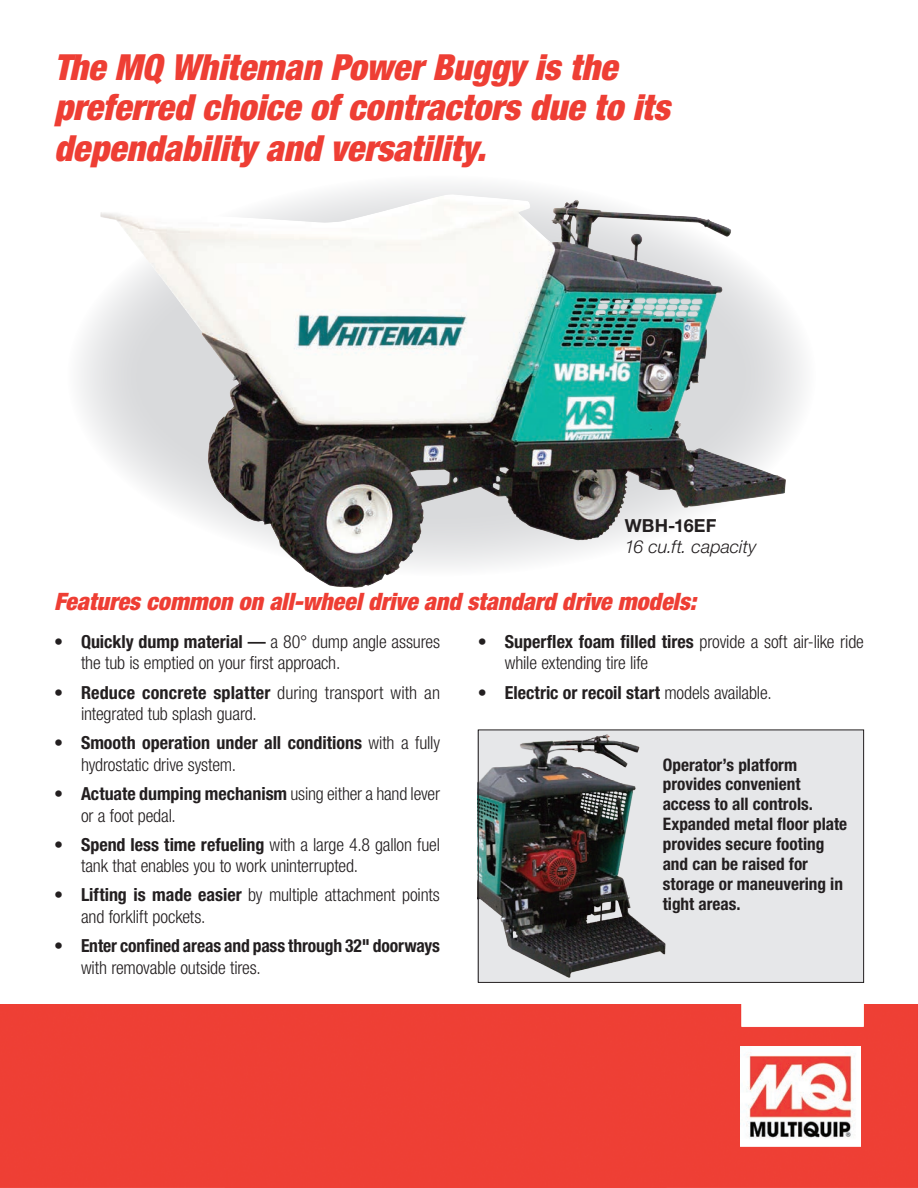
<style>
.page{position:relative;width:918px;height:1188px;background:#fff}
.page>*{position:absolute;margin:0;border:0;box-sizing:border-box;transform-origin:0 0}
.t1{font:italic 900 condensed 36px/40.5px "Helvetica Neue LT Std";color:#ee3e34}
.t2{font:italic 900 condensed 24px "Helvetica Neue LT Std";color:#ee3e34}
.t3{font:300 condensed 18px/21.6px "Helvetica Neue LT Std";letter-spacing:-.01em;color:#231f20}
.t4{font:700 condensed 18px/21.6px "Helvetica Neue LT Std";color:#231f20}
.t5{font:italic 300 18px "Helvetica Neue LT Std";color:#231f20}
.t6{font:700 18px "Helvetica Neue LT Std";letter-spacing:.005em;color:#231f20}
.t7{font:700 condensed 17.25px/19.8px "Helvetica Neue LT Std";color:#231f20}
.s1{font-weight:700}
.s2{font-weight:500}
.s3{font-weight:300}
</style>
<div class="page">
<svg style="left:67px;top:175px;width:749px;height:401px"></svg>
<img style="left:100px;top:195px;width:538px;height:393px">
<div style="left:478px;top:730px;width:386px;height:252px;background:#e6e7e9"></div>
<div style="left:0;top:1004px;width:918px;height:184px;background:#ee3f35"></div>
<img style="left:741px;top:1046px;width:120px;height:101px">
<img style="left:478px;top:729px;width:193px;height:249px">
<div style="left:478px;top:730px;width:386px;height:253px;border:1px solid #231f20"></div>
<h1 class="t1" style="left:54px;top:47px;width:617px">The MQ Whiteman Power Buggy is the preferred choice of contractors due to its dependability and versatility.</h1>
<p class="t6" style="left:625px;top:514px;width:93px">WBH-16EF</p>
<p class="t5" style="left:625px;top:536px;width:133px">16 cu.ft. capacity</p>
<h2 class="t2" style="left:54px;top:587px;width:643px">Features common on all-wheel drive and standard drive models:</h2>
<p class="t3" style="left:81px;top:631px;width:361px;text-indent:-27px"><span class="s1">• Quickly dump material</span> <span class="s2">—</span> a 80° dump angle assures the tub is emptied on your first approach.</p>
<p class="t3" style="left:81px;top:681px;width:361px;text-indent:-27px"><span class="s1">• Reduce concrete splatter</span> during transport with an integrated tub splash guard.</p>
<p class="t4" style="left:81px;top:732px;width:361px;text-indent:-27px">• Smooth operation under all conditions <span class="s3">with a fully hydrostatic drive system.</span></p>
<p class="t3" style="left:81px;top:783px;width:361px;text-indent:-27px"><span class="s1">• Actuate dumping mechanism</span> using either a hand lever or a foot pedal.</p>
<p class="t3" style="left:81px;top:833px;width:361px;text-indent:-27px"><span class="s1">• Spend less time refueling</span> with a large 4.8 gallon fuel tank that enables you to work uninterrupted.</p>
<p class="t3" style="left:81px;top:884px;width:361px;text-indent:-27px"><span class="s1">• Lifting is made easier</span> by multiple attachment points and forklift pockets.</p>
<p class="t4" style="left:54px;top:935px;width:388px">• Enter confined areas and pass through 32" doorways</p>
<p class="t3" style="left:81px;top:956px;width:181px">with removable outside tires.</p>
<p class="t3" style="left:505px;top:631px;width:361px;text-indent:-27px"><span class="s1">• Superflex foam filled tires</span> provide a soft air-like ride while extending tire life</p>
<p class="t4" style="left:478px;top:681px;width:295px">• Electric or recoil start <span class="s3">models available.</span></p>
<p class="t7" style="left:663px;top:754px;width:186px">Operator’s platform provides convenient access to all controls.<br>Expanded metal floor plate provides secure footing and can be raised for storage or maneuvering in tight areas.</p>
</div>
